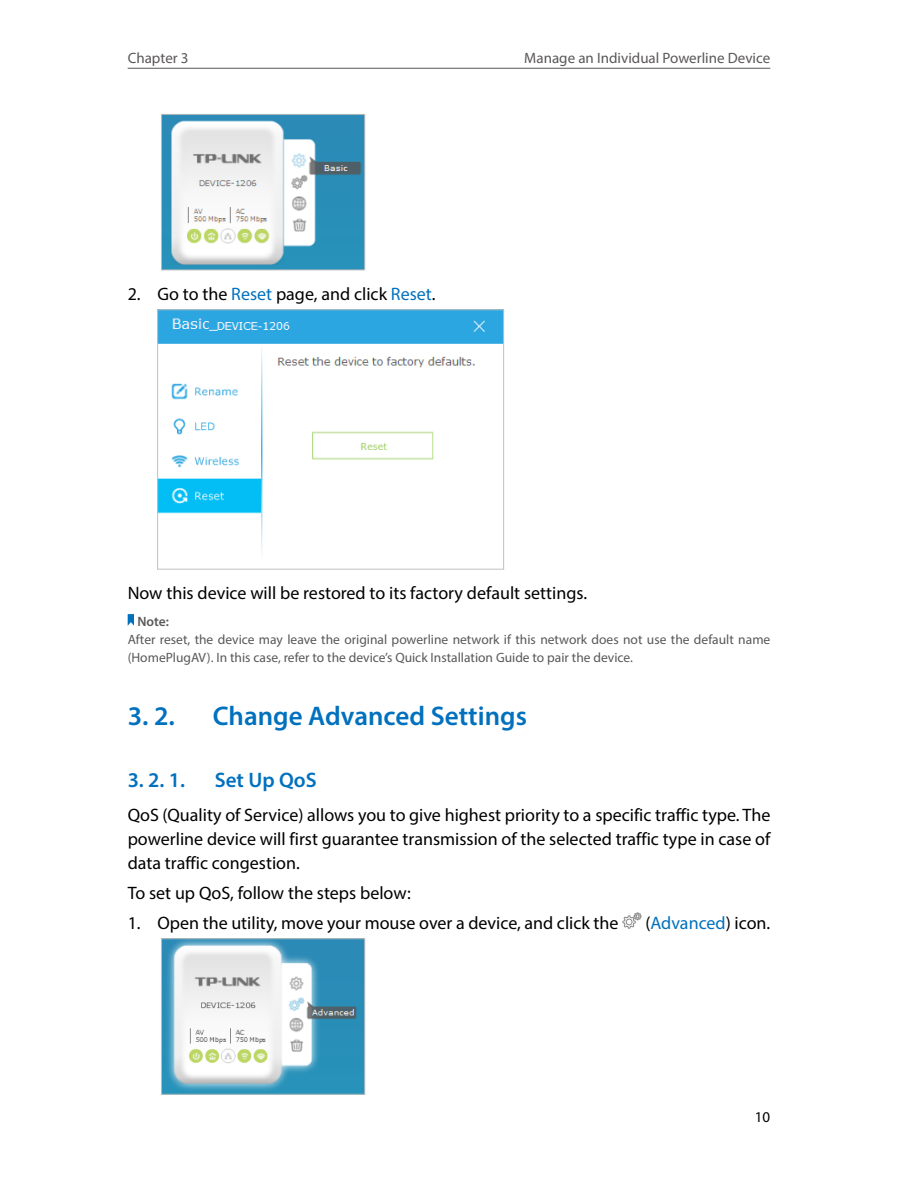
<style>
.page{position:relative;width:898px;height:1187px;background:#fff}
.page>*{position:absolute;margin:0;border:0;box-sizing:border-box;transform-origin:0 0}
.t1{font:600 27px "Myriad Pro";color:#0071be}
.t2{font:600 21px "Myriad Pro";color:#0071be}
.t3{font:18px/24px "Myriad Pro";color:#000;text-align:justify}
.t4{font:18px "Myriad Pro";color:#0071be}
.t5{font:15px "Myriad Pro";color:#5a5757}
.t6{font:15px "Myriad Pro";color:#000}
.t7{font:13.5px/18px "Myriad Pro";color:#5a5757}
.t8{font:600 13.5px "Myriad Pro";color:#5a5757}
.s1{color:#0071be}
.s2{color:#000}
</style>
<div class="page">
<hr style="left:128px;top:68px;width:642px;height:1px;background:#5a5757">
<img style="left:163px;top:116px;width:200px;height:152px">
<div style="left:161px;top:114px;width:204px;height:156px;border:1px solid #bfc0c0"></div>
<img style="left:159px;top:311px;width:342px;height:243px">
<div style="left:157px;top:309px;width:346px;height:260px;border:1px solid #bfc0c0"></div>
<svg style="left:128px;top:614px;width:6px;height:11px"></svg>
<svg style="left:622px;top:912px;width:19px;height:16px"></svg>
<img style="left:163px;top:940px;width:200px;height:152px">
<div style="left:161px;top:938px;width:204px;height:156px;border:1px solid #bfc0c0"></div>
<p class="t5" style="left:128px;top:48px;width:62px">Chapter 3</p>
<p class="t5" style="left:524px;top:48px;width:247px">Manage an Individual Powerline Device</p>
<p class="t3" style="left:128px;top:282px;width:309px">2. Go to the <span class="s1">Reset</span> page, and click <span class="s1">Reset</span>.</p>
<p class="t3" style="left:128px;top:581px;width:460px">Now this device will be restored to its factory default settings.</p>
<p class="t8" style="left:137px;top:612px;width:33px">Note:</p>
<p class="t7" style="left:128px;top:630px;width:644px">After reset, the device may leave the original powerline network if this network does not use the default name (HomePlugAV). In this case, refer to the device’s Quick Installation Guide to pair the device.</p>
<h1 class="t1" style="left:128px;top:698px;width:45px">3. 2.</h1>
<h1 class="t1" style="left:213px;top:698px;width:315px">Change Advanced Settings</h1>
<p class="t2" style="left:128px;top:766px;width:56px">3. 2. 1.</p>
<p class="t2" style="left:215px;top:766px;width:103px">Set Up QoS</p>
<p class="t3" style="left:128px;top:802px;width:644px">QoS (Quality of Service) allows you to give highest priority to a specific traffic type. The powerline device will first guarantee transmission of the selected traffic type in case of data traffic congestion.</p>
<p class="t3" style="left:128px;top:880px;width:284px">To set up QoS, follow the steps below:</p>
<p class="t3" style="left:128px;top:910px;width:492px">1. Open the utility, move your mouse over a device, and click the</p>
<p class="t4" style="left:645px;top:911px;width:126px"><span class="s2">(</span>Advanced<span class="s2">) icon.</span></p>
<p class="t6" style="left:754px;top:1107px;width:17px">10</p>
</div>
